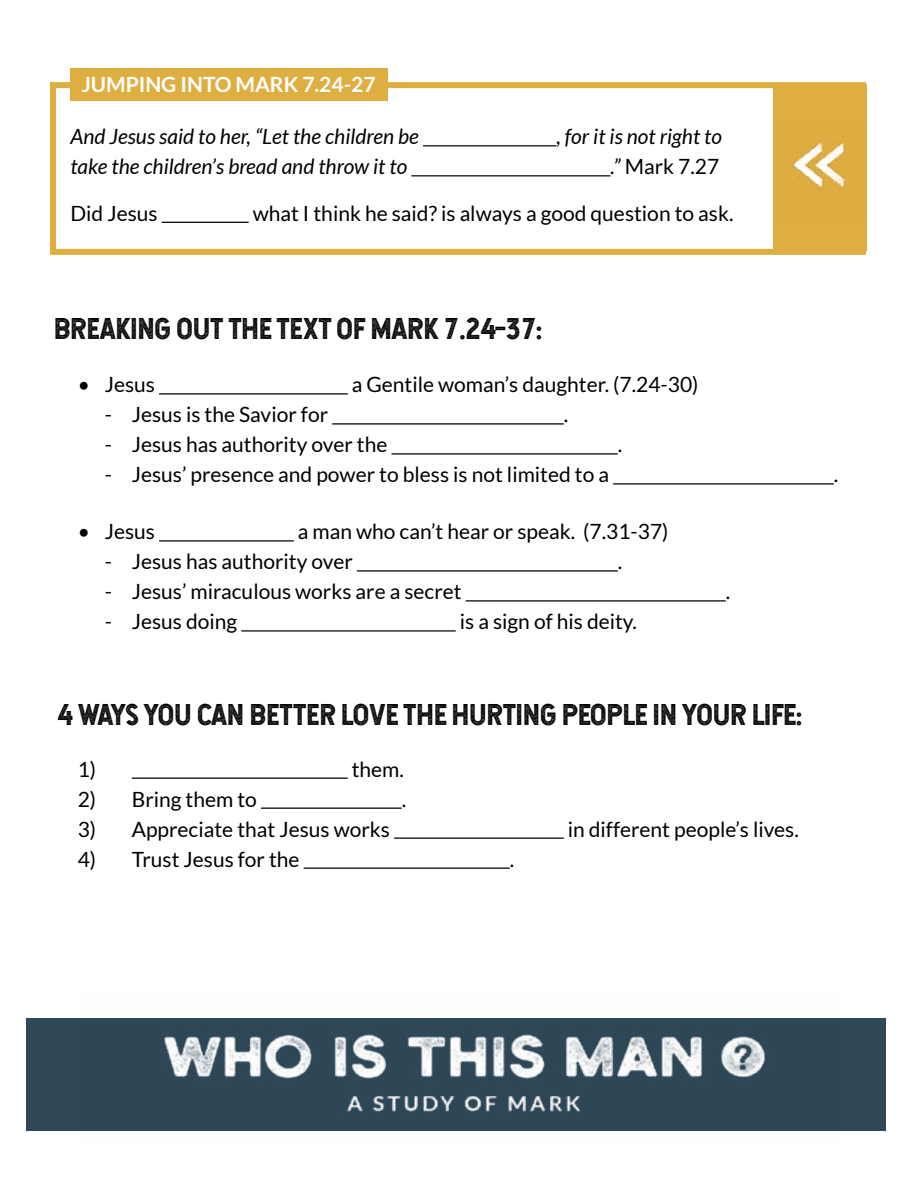
<style>
.page{position:relative;width:918px;height:1188px;background:#fff}
.page>*{position:absolute;margin:0;border:0;box-sizing:border-box;transform-origin:0 0}
.t1{font:28.5px "Hansief Rough";color:#000}
.t2{font:21px "Lato";color:#000}
.t3{font:italic 21px "Lato";color:#000}
.t4{font:700 21px "Lato";color:#fff}
.s1{font-style:italic}
</style>
<div class="page">
<div style="left:26px;top:1019px;width:860px;height:112px;background:#2e4858"></div>
<hr style="left:423px;top:145px;width:133px;height:1px;background:#000">
<hr style="left:411px;top:175px;width:199px;height:1px;background:#000">
<hr style="left:162px;top:222px;width:87px;height:1px;background:#000">
<hr style="left:159px;top:393px;width:189px;height:2px;background:#000">
<hr style="left:332px;top:423px;width:232px;height:2px;background:#000">
<hr style="left:391px;top:453px;width:227px;height:2px;background:#000">
<hr style="left:613px;top:483px;width:221px;height:2px;background:#000">
<hr style="left:159px;top:540px;width:135px;height:2px;background:#000">
<hr style="left:357px;top:570px;width:261px;height:2px;background:#000">
<hr style="left:466px;top:600px;width:260px;height:2px;background:#000">
<hr style="left:241px;top:630px;width:215px;height:2px;background:#000">
<hr style="left:132px;top:778px;width:216px;height:1px;background:#000">
<hr style="left:261px;top:808px;width:141px;height:1px;background:#000">
<hr style="left:394px;top:838px;width:170px;height:1px;background:#000">
<hr style="left:304px;top:868px;width:206px;height:1px;background:#000">
<img style="left:78px;top:1018px;width:762px;height:94px">
<div style="left:50px;top:82px;width:816px;height:173px;border:6px solid #dfae41"></div>
<div style="left:773px;top:84px;width:94px;height:167px;background:#dfae41"></div>
<img style="left:792px;top:142px;width:53px;height:51px">
<div style="left:70px;top:68px;width:318px;height:33px;background:#dfae41"></div>
<p class="t4" style="left:82px;top:72px;width:295px">JUMPING INTO MARK 7.24-27</p>
<p class="t3" style="left:70px;top:125px;width:350px">And Jesus said to her, “Let the children be</p>
<p class="t3" style="left:556px;top:125px;width:167px">, for it is not right to</p>
<p class="t3" style="left:70px;top:155px;width:338px">take the children’s bread and throw it to</p>
<p class="t2" style="left:610px;top:155px;width:110px"><span class="s1">.”</span> Mark 7.27</p>
<p class="t2" style="left:70px;top:202px;width:89px">Did Jesus</p>
<p class="t2" style="left:253px;top:202px;width:482px">what I think he said? is always a good question to ask.</p>
<h1 class="t1" style="left:54px;top:310px;width:489px">BREAKING OUT THE TEXT OF MARK 7.24-37:</h1>
<p class="t2" style="left:78px;top:373px;width:79px">• Jesus</p>
<p class="t2" style="left:352px;top:373px;width:348px">a Gentile woman’s daughter. (7.24-30)</p>
<p class="t2" style="left:105px;top:403px;width:225px">- Jesus is the Savior for</p>
<p class="t2" style="left:564px;top:403px;width:6px">.</p>
<p class="t2" style="left:105px;top:433px;width:284px">- Jesus has authority over the</p>
<p class="t2" style="left:618px;top:433px;width:6px">.</p>
<p class="t2" style="left:105px;top:463px;width:506px">- Jesus’ presence and power to bless is not limited to a</p>
<p class="t2" style="left:78px;top:520px;width:79px">• Jesus</p>
<p class="t2" style="left:298px;top:520px;width:372px">a man who can’t hear or speak. (7.31-37)</p>
<p class="t2" style="left:105px;top:550px;width:250px">- Jesus has authority over</p>
<p class="t2" style="left:618px;top:550px;width:6px">.</p>
<p class="t2" style="left:105px;top:580px;width:358px">- Jesus’ miraculous works are a secret</p>
<p class="t2" style="left:105px;top:610px;width:134px">- Jesus doing</p>
<p class="t2" style="left:460px;top:610px;width:178px">is a sign of his deity.</p>
<p class="t2" style="left:726px;top:580px;width:6px">.</p>
<h1 class="t1" style="left:58px;top:696px;width:746px">4 WAYS YOU CAN BETTER LOVE THE HURTING PEOPLE IN YOUR LIFE:</h1>
<p class="t2" style="left:78px;top:757px;width:20px">1)</p>
<p class="t2" style="left:352px;top:757px;width:54px">them.</p>
<p class="t2" style="left:78px;top:787px;width:181px">2) Bring them to</p>
<p class="t2" style="left:402px;top:787px;width:6px">.</p>
<p class="t2" style="left:78px;top:817px;width:314px">3) Appreciate that Jesus works</p>
<p class="t2" style="left:568px;top:817px;width:233px">in different people’s lives.</p>
<p class="t2" style="left:78px;top:847px;width:223px">4) Trust Jesus for the</p>
<p class="t2" style="left:510px;top:847px;width:6px">.</p>
<p class="t2" style="left:834px;top:463px;width:6px">.</p>
</div>
